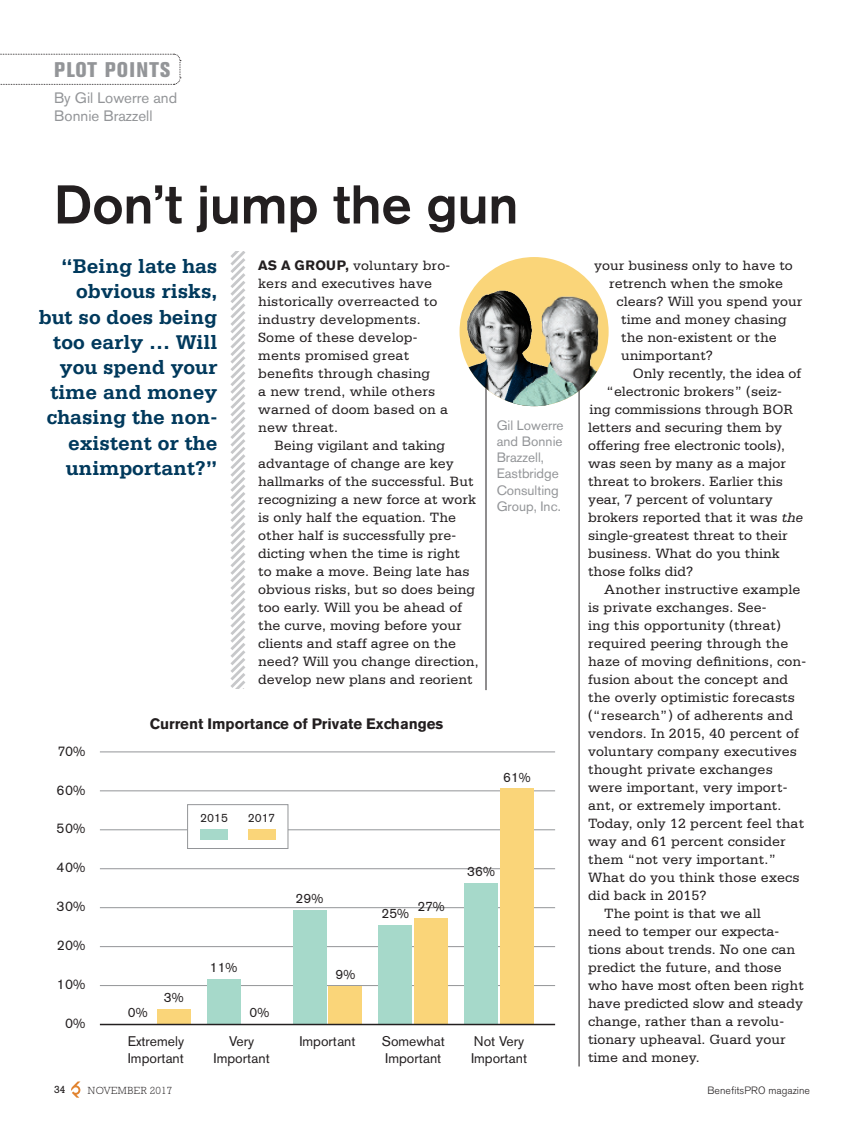
<style>
.page{position:relative;width:864px;height:1134px;background:#fff}
.page>*{position:absolute;margin:0;border:0;box-sizing:border-box;transform-origin:0 0}
.t1{font:500 54px "Akzidenz Grotesk BE";letter-spacing:-.01em;color:#231f20}
.t2{font:700 21px/25.2px "Serifa Std";color:#00395c;text-align:right}
.t3{font:800 condensed 21px "Akzidenz Grotesk BE";letter-spacing:.05em;color:#939598}
.t4{font:700 15px "Akzidenz Grotesk BE";color:#231f20}
.t5{font:15px/18px "Akzidenz Grotesk BE";color:#939598}
.t6{font:14.25px/18px "Serifa Std";letter-spacing:.005em;color:#231f20}
.t7{font:13.95px/16.6px "Akzidenz Grotesk BE";color:#231f20}
.t8{font:13.5px/16.2px "Akzidenz Grotesk BE";color:#939598}
.t9{font:13.5px "Akzidenz Grotesk BE";color:#231f20}
.t10{font:12px "Akzidenz Grotesk BE";color:#231f20}
.t11{font:300 10.5px "Akzidenz Grotesk BE";color:#231f20}
.t12{font:300 10.5px "Rockwell Std";letter-spacing:.05em;color:#231f20}
.t13{font:10.5px "Rockwell Std";color:#231f20}
.s1{font-family:"Akzidenz Grotesk BE";font-weight:700;font-size:13.5px}
.s2{font-style:italic}
</style>
<div class="page">
<svg style="left:71px;top:1081px;width:10px;height:17px"></svg>
<hr style="left:486px;top:309px;width:1px;height:381px;background:#201d1e">
<hr style="left:579px;top:309px;width:1px;height:758px;background:#201d1e">
<div style="left:460px;top:257px;width:149px;height:149px;background:#fad579;border-radius:50%"></div>
<img style="left:460px;top:280px;width:53px;height:126px">
<img style="left:513px;top:292px;width:96px;height:114px">
<svg style="left:0;top:53px;width:181px;height:32px"></svg>
<svg style="left:230px;top:252px;width:16px;height:436px"></svg>
<hr style="left:100px;top:752px;width:455px;height:1px;background:#939598">
<hr style="left:100px;top:791px;width:455px;height:1px;background:#939598">
<hr style="left:100px;top:830px;width:455px;height:1px;background:#939598">
<hr style="left:100px;top:868px;width:455px;height:1px;background:#939598">
<hr style="left:100px;top:907px;width:455px;height:1px;background:#939598">
<hr style="left:100px;top:946px;width:455px;height:1px;background:#939598">
<hr style="left:100px;top:985px;width:455px;height:1px;background:#939598">
<div style="left:157px;top:1009px;width:34px;height:16px;background:#fad579"></div>
<div style="left:207px;top:979px;width:34px;height:46px;background:#a6d9ca"></div>
<div style="left:293px;top:910px;width:33px;height:115px;background:#a6d9ca"></div>
<div style="left:329px;top:987px;width:33px;height:38px;background:#fad579"></div>
<div style="left:379px;top:926px;width:33px;height:99px;background:#a6d9ca"></div>
<div style="left:414px;top:918px;width:34px;height:107px;background:#fad579"></div>
<div style="left:464px;top:884px;width:34px;height:141px;background:#a6d9ca"></div>
<div style="left:500px;top:788px;width:34px;height:237px;background:#fad579"></div>
<hr style="left:100px;top:1024px;width:455px;height:1px;background:#231f20">
<div style="left:187px;top:804px;width:101px;height:45px;background:#fff;border:1px solid #939598"></div>
<div style="left:248px;top:829px;width:28px;height:11px;background:#fad579"></div>
<div style="left:200px;top:829px;width:28px;height:11px;background:#a6d9ca"></div>
<h2 class="t3" style="left:54px;top:57px;width:118px">PLOT POINTS</h2>
<p class="t5" style="left:54px;top:89px;width:125px">By Gil Lowerre and<br>Bonnie Brazzell</p>
<h1 class="t1" style="left:54px;top:171px;width:466px">Don’t jump the gun</h1>
<h2 class="t2" style="left:39px;top:254px;width:180px">“Being late has obvious risks, but so does being too early … Will you spend your time and money chasing the non&shy;existent or the unimportant?”</h2>
<p class="t6" style="left:258px;top:257px;width:194px"><span class="s1">AS A GROUP,</span> voluntary bro&shy;kers and executives have historically overreacted to industry developments.<br>Some of these develop&shy;ments promised great benefits through chasing<br>a new trend, while others warned of doom based on a new threat.</p>
<p class="t6" style="left:258px;top:436px;width:222px;text-indent:16px">Being vigilant and taking advantage of change are key hallmarks of the successful. But recognizing a new force at work is only half the equation. The other half is successfully pre&shy;dicting when the time is right<br>to make a move. Being late has obvious risks, but so does being too early. Will you be ahead of the curve, moving before your clients and staff agree on the need? Will you change direction, develop new plans and reorient</p>
<p class="t4" style="left:150px;top:716px;width:295px">Current Importance of Private Exchanges</p>
<p class="t8" style="left:497px;top:417px;width:68px">Gil Lowerre and Bonnie<br>Brazzell,<br>Eastbridge<br>Consulting<br>Group, Inc.</p>
<p class="t7" style="left:58px;top:742px;width:30px">70%</p>
<p class="t7" style="left:57px;top:781px;width:30px">60%</p>
<p class="t7" style="left:57px;top:820px;width:30px">50%</p>
<p class="t7" style="left:57px;top:859px;width:30px">40%</p>
<p class="t7" style="left:57px;top:898px;width:30px">30%</p>
<p class="t7" style="left:57px;top:937px;width:30px">20%</p>
<p class="t7" style="left:57px;top:976px;width:30px">10%</p>
<p class="t7" style="left:65px;top:1015px;width:22px">0%</p>
<p class="t10" style="left:200px;top:811px;width:29px">2015</p>
<p class="t10" style="left:248px;top:811px;width:29px">2017</p>
<p class="t9" style="left:128px;top:1005px;width:21px">0%</p>
<p class="t9" style="left:164px;top:989px;width:21px">3%</p>
<p class="t9" style="left:210px;top:959px;width:29px">11%</p>
<p class="t9" style="left:250px;top:1005px;width:21px">0%</p>
<p class="t9" style="left:296px;top:890px;width:29px">29%</p>
<p class="t9" style="left:335px;top:967px;width:21px">9%</p>
<p class="t9" style="left:503px;top:769px;width:29px">61%</p>
<p class="t9" style="left:381px;top:906px;width:29px">25%</p>
<p class="t9" style="left:417px;top:898px;width:29px">27%</p>
<p class="t9" style="left:467px;top:864px;width:30px">36%</p>
<p class="t7" style="left:128px;top:1033px;width:58px">Extremely<br>Important</p>
<p class="t7" style="left:214px;top:1033px;width:58px;text-align:center">Very<br>Important</p>
<p class="t7" style="left:299px;top:1033px;width:58px">Important</p>
<p class="t7" style="left:382px;top:1033px;width:65px">Somewhat<br>Important</p>
<p class="t7" style="left:471px;top:1033px;width:58px">Not Very<br>Important</p>
<p class="t6" style="left:594px;top:256px;width:200px">your business only to have to</p>
<p class="t6" style="left:609px;top:274px;width:175px">retrench when the smoke</p>
<p class="t6" style="left:617px;top:292px;width:187px">clears? Will you spend your</p>
<p class="t6" style="left:621px;top:310px;width:167px">time and money chasing</p>
<p class="t6" style="left:621px;top:328px;width:157px">the non-existent or the</p>
<p class="t6" style="left:621px;top:346px;width:94px">unimportant?</p>
<p class="t6" style="left:633px;top:364px;width:170px">Only recently, the idea of</p>
<p class="t6" style="left:606px;top:382px;width:177px">“electronic brokers” (seiz-</p>
<p class="t6" style="left:590px;top:400px;width:205px">ing commissions through BOR</p>
<p class="t6" style="left:588px;top:418px;width:196px">letters and securing them by</p>
<p class="t6" style="left:588px;top:436px;width:199px">offering free electronic tools),</p>
<p class="t6" style="left:588px;top:454px;width:200px">was seen by many as a major</p>
<p class="t6" style="left:588px;top:472px;width:196px">threat to brokers. Earlier this</p>
<p class="t6" style="left:588px;top:490px;width:186px">year, 7 percent of voluntary</p>
<p class="t6" style="left:588px;top:508px;width:216px">brokers reported that it was <span class="s2">the</span></p>
<p class="t6" style="left:588px;top:526px;width:201px">single-greatest threat to their</p>
<p class="t6" style="left:588px;top:544px;width:193px">business. What do you think</p>
<p class="t6" style="left:588px;top:562px;width:107px">those folks did?</p>
<p class="t6" style="left:604px;top:580px;width:198px">Another instructive example</p>
<p class="t6" style="left:588px;top:598px;width:180px">is private exchanges. See-</p>
<p class="t6" style="left:588px;top:616px;width:194px">ing this opportunity (threat)</p>
<p class="t6" style="left:588px;top:634px;width:202px">required peering through the</p>
<p class="t6" style="left:588px;top:652px;width:220px">haze of moving definitions, con-</p>
<p class="t6" style="left:588px;top:670px;width:202px">fusion about the concept and</p>
<p class="t6" style="left:588px;top:688px;width:209px">the overly optimistic forecasts</p>
<p class="t6" style="left:588px;top:706px;width:207px">(“research”) of adherents and</p>
<p class="t6" style="left:588px;top:724px;width:212px">vendors. In 2015, 40 percent of</p>
<p class="t6" style="left:588px;top:742px;width:210px">voluntary company executives</p>
<p class="t6" style="left:588px;top:760px;width:186px">thought private exchanges</p>
<p class="t6" style="left:588px;top:778px;width:201px">were important, very import-</p>
<p class="t6" style="left:588px;top:796px;width:195px">ant, or extremely important.</p>
<p class="t6" style="left:588px;top:814px;width:218px">Today, only 12 percent feel that</p>
<p class="t6" style="left:588px;top:832px;width:199px">way and 61 percent consider</p>
<p class="t6" style="left:588px;top:850px;width:190px">them “not very important.”</p>
<p class="t6" style="left:588px;top:868px;width:213px">What do you think those execs</p>
<p class="t6" style="left:588px;top:886px;width:120px">did back in 2015?</p>
<p class="t6" style="left:604px;top:904px;width:158px">The point is that we all</p>
<p class="t6" style="left:588px;top:922px;width:193px">need to temper our expecta-</p>
<p class="t6" style="left:588px;top:940px;width:209px">tions about trends. No one can</p>
<p class="t6" style="left:588px;top:958px;width:195px">predict the future, and those</p>
<p class="t6" style="left:588px;top:976px;width:217px">who have most often been right</p>
<p class="t6" style="left:588px;top:994px;width:217px">have predicted slow and steady</p>
<p class="t6" style="left:588px;top:1012px;width:198px">change, rather than a revolu-</p>
<p class="t6" style="left:588px;top:1030px;width:199px">tionary upheaval. Guard your</p>
<p class="t6" style="left:588px;top:1048px;width:113px">time and money.</p>
<p class="t13" style="left:54px;top:1084px;width:13px">34</p>
<p class="t12" style="left:88px;top:1084px;width:86px">NOVEMBER 2017</p>
<p class="t11" style="left:708px;top:1084px;width:104px">BenefitsPRO magazine</p>
</div>
